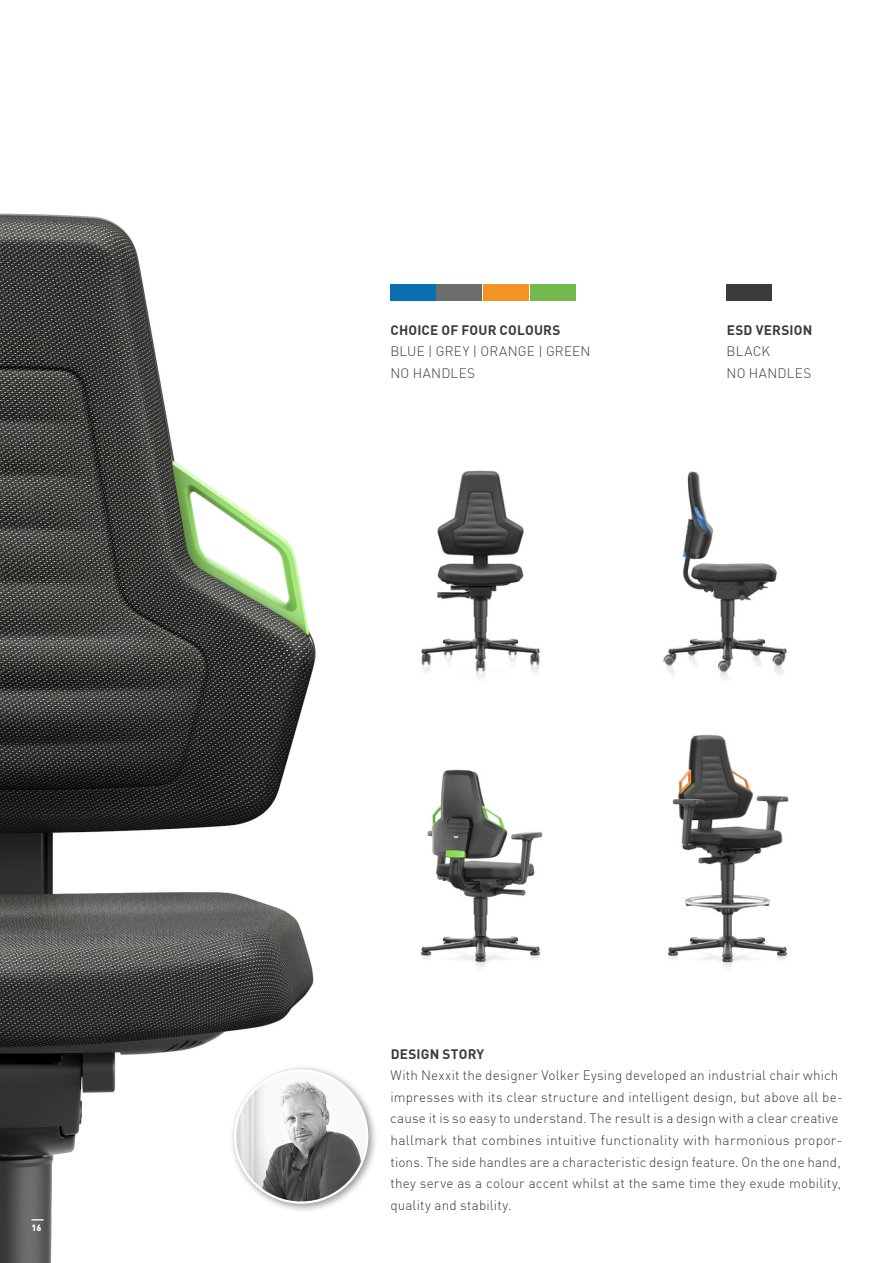
<style>
.page{position:relative;width:893px;height:1263px;background:#fff}
.page>*{position:absolute;margin:0;border:0;box-sizing:border-box;transform-origin:0 0}
.t1{font:300 13.5px/21.6px "DIN";letter-spacing:.01em;color:#3c3c3b}
.t2{font:700 13.5px "DIN";letter-spacing:.015em;color:#3c3c3b}
.t3{font:900 9px "DIN";color:#fff}
</style>
<div class="page">
<img style="left:0;top:213px;width:316px;height:1050px">
<div style="left:229px;top:1064px;width:149px;height:149px;background:#000;opacity:.4"></div>
<img style="left:235px;top:1070px;width:132px;height:132px;border-radius:66px">
<div style="left:390px;top:284px;width:46px;height:16px;background:#0a6fb0"></div>
<div style="left:437px;top:284px;width:45px;height:16px;background:#6c6e6e"></div>
<div style="left:726px;top:284px;width:46px;height:16px;background:#3c3c3b"></div>
<div style="left:483px;top:284px;width:46px;height:16px;background:#f39325"></div>
<div style="left:530px;top:284px;width:45px;height:16px;background:#75b94e"></div>
<img style="left:421px;top:470px;width:119px;height:208px">
<img style="left:420px;top:769px;width:123px;height:198px">
<img style="left:663px;top:471px;width:124px;height:207px">
<img style="left:667px;top:734px;width:122px;height:234px">
<svg style="left:31px;top:1219px;width:13px;height:1px"></svg>
<p class="t3" style="left:31px;top:1221px;width:11px">16</p>
<p class="t2" style="left:390px;top:321px;width:171px">CHOICE OF FOUR COLOURS</p>
<p class="t1" style="left:390px;top:341px;width:202px">BLUE | GREY | ORANGE | GREEN<br>NO HANDLES</p>
<p class="t2" style="left:727px;top:321px;width:87px">ESD VERSION</p>
<p class="t1" style="left:726px;top:341px;width:86px">BLACK<br>NO HANDLES</p>
<p class="t2" style="left:391px;top:1045px;width:95px">DESIGN STORY</p>
<p class="t1" style="left:390px;top:1064px;width:454px">With Nexxit the designer Volker Eysing developed an industrial chair which impresses with its clear structure and intelligent design, but above all be&shy;cause it is so easy to understand. The result is a design with a clear creative hallmark that combines intuitive functionality with harmonious propor&shy;tions. The side handles are a characteristic design feature. On the one hand, they serve as a colour accent whilst at the same time they exude mobility, quality and stability.</p>
</div>
